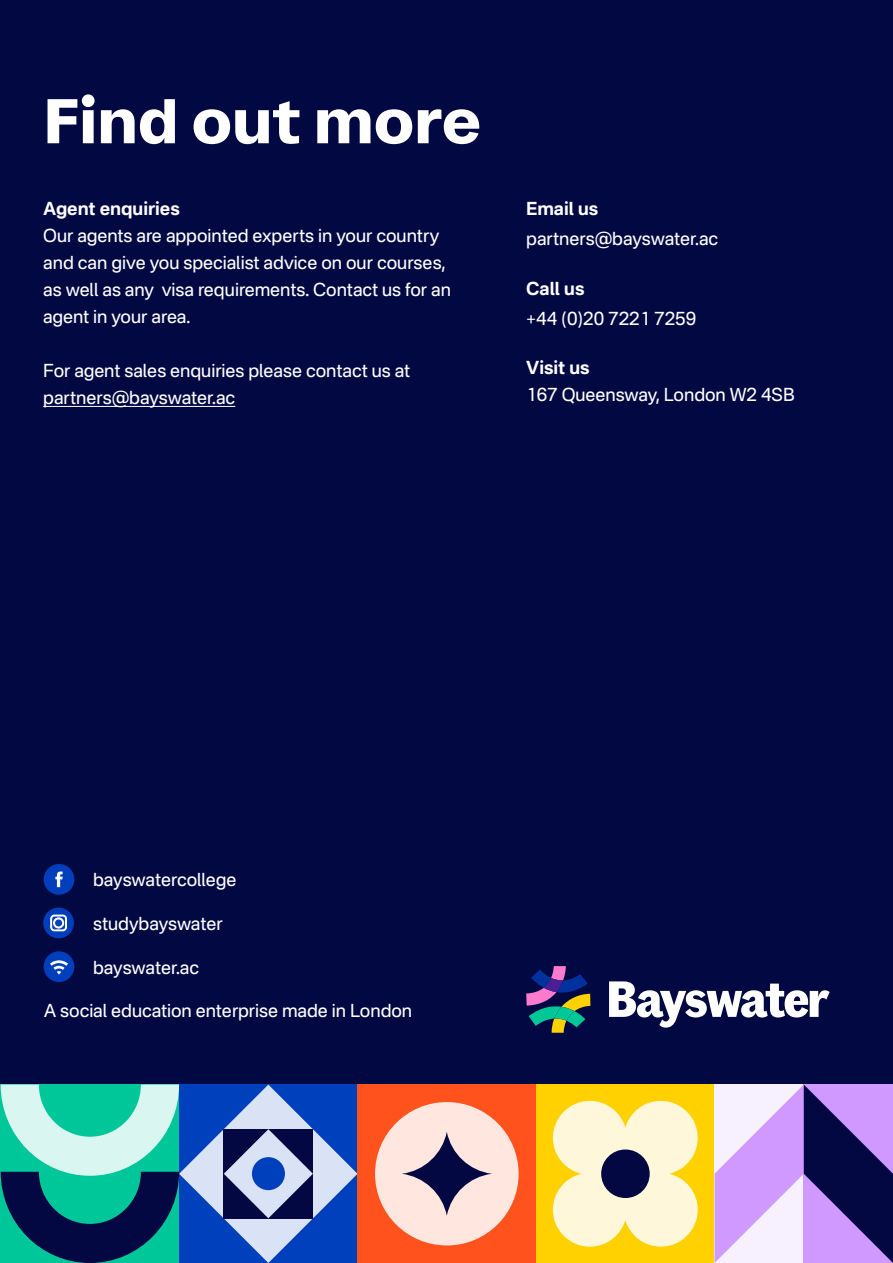
<style>
.page{position:relative;width:893px;height:1263px;background:#fff}
.page>*{position:absolute;margin:0;border:0;box-sizing:border-box;transform-origin:0 0}
.t1{font:700 63px "Atak";color:#fff}
.t2{font:18px/27px "Nacelle";letter-spacing:-.005em;color:#fff}
.t3{font:700 18px "Nacelle";letter-spacing:-.005em;color:#fff}
</style>
<div class="page">
<div style="left:1px;top:0;width:892px;height:1263px;background:#020842"></div>
<hr style="left:43px;top:406px;width:192px;height:1px;background:#fff">
<div style="left:43px;top:908px;width:31px;height:30px;background:#003fbc;border-radius:50%"></div>
<svg style="left:50px;top:914px;width:17px;height:17px"></svg>
<div style="left:44px;top:864px;width:30px;height:31px;background:#003fbc;border-radius:50%"></div>
<svg style="left:55px;top:871px;width:8px;height:16px"></svg>
<div style="left:44px;top:951px;width:30px;height:31px;background:#003fbc;border-radius:50%"></div>
<svg style="left:50px;top:960px;width:18px;height:14px"></svg>
<div style="left:358px;top:1084px;width:178px;height:179px;background:#ff521c"></div>
<div style="left:375px;top:1102px;width:144px;height:143px;background:#ffe6de;border-radius:50%"></div>
<svg style="left:402px;top:1132px;width:90px;height:84px"></svg>
<div style="left:536px;top:1084px;width:178px;height:179px;background:#ffd100"></div>
<svg style="left:553px;top:1101px;width:145px;height:146px"></svg>
<div style="left:601px;top:1149px;width:49px;height:49px;background:#030842;border-radius:50%"></div>
<svg style="left:714px;top:1084px;width:179px;height:179px"></svg>
<svg style="left:1px;top:1084px;width:357px;height:179px"></svg>
<svg style="left:609px;top:981px;width:221px;height:46px"></svg>
<svg style="left:526px;top:966px;width:64px;height:67px"></svg>
<h1 class="t1" style="left:43px;top:81px;width:439px">Find out more</h1>
<p class="t3" style="left:43px;top:197px;width:138px">Agent enquiries</p>
<p class="t2" style="left:43px;top:222px;width:409px">Our agents are appointed experts in your country and can give you specialist advice on our courses, as well as any visa requirements. Contact us for an agent in your area.</p>
<p class="t2" style="left:43px;top:357px;width:369px">For agent sales enquiries please contact us at partners@bayswater.ac</p>
<p class="t3" style="left:526px;top:197px;width:74px">Email us</p>
<p class="t2" style="left:526px;top:225px;width:194px">partners@bayswater.ac</p>
<p class="t3" style="left:526px;top:277px;width:60px">Call us</p>
<p class="t2" style="left:526px;top:304px;width:172px">+44 (0)20 7221 7259</p>
<p class="t3" style="left:526px;top:356px;width:65px">Visit us</p>
<p class="t2" style="left:526px;top:381px;width:270px">167 Queensway, London W2 4SB</p>
<p class="t2" style="left:93px;top:866px;width:145px">bayswatercollege</p>
<p class="t2" style="left:93px;top:910px;width:131px">studybayswater</p>
<p class="t2" style="left:93px;top:953px;width:107px">bayswater.ac</p>
<p class="t2" style="left:44px;top:997px;width:370px">A social education enterprise made in London</p>
</div>
